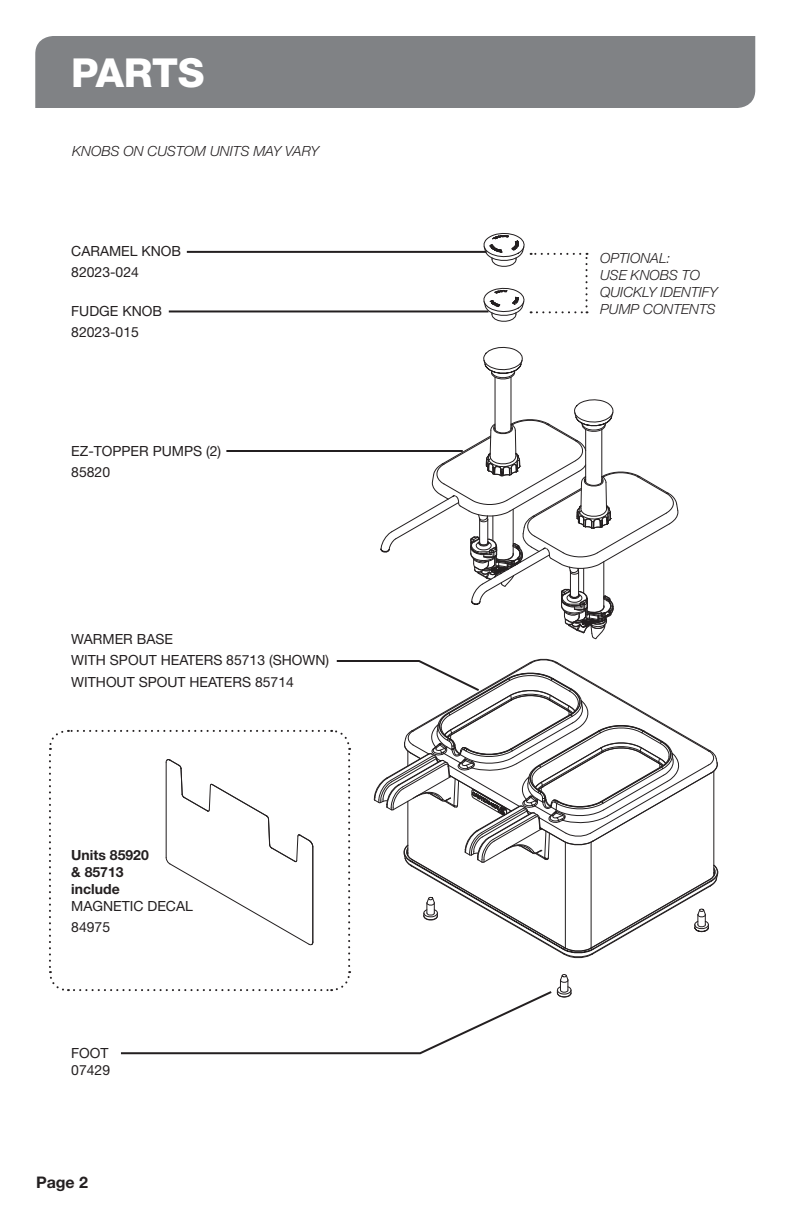
<style>
.page{position:relative;width:792px;height:1224px;background:#fff}
.page>*{position:absolute;margin:0;border:0;box-sizing:border-box;transform-origin:0 0}
.t1{font:800 40px "Helvetica Neue";letter-spacing:-.01em;color:#fff}
.t2{font:700 16px "Helvetica Neue";color:#231f20}
.t3{font:14px/21.4px "Helvetica Neue";color:#231f20}
.t4{font:italic 300 14px/17px "Helvetica Neue";color:#231f20}
.t5{font:700 14px/17px "Helvetica Neue";color:#231f20}
</style>
<div class="page">
<hr style="left:187px;top:251px;width:300px;height:2px;background:#231f20">
<div style="left:35px;top:36px;width:720px;height:72px;background:#808285"></div>
<hr style="left:169px;top:310px;width:319px;height:2px;background:#231f20">
<hr style="left:226px;top:450px;width:237px;height:2px;background:#231f20">
<svg style="left:380px;top:233px;width:299px;height:407px"></svg>
<svg style="left:49px;top:658px;width:670px;height:397px"></svg>
<h1 class="t1" style="left:71px;top:59px;width:135px">PARTS</h1>
<p class="t4" style="left:72px;top:144px;width:248px">KNOBS ON CUSTOM UNITS MAY VARY</p>
<p class="t3" style="left:71px;top:242px;width:111px">CARAMEL KNOB<br>82023-024</p>
<p class="t3" style="left:71px;top:302px;width:92px">FUDGE KNOB<br>82023-015</p>
<p class="t3" style="left:71px;top:442px;width:151px">EZ-TOPPER PUMPS (2)<br>85820</p>
<p class="t3" style="left:71px;top:630px;width:259px">WARMER BASE<br>WITH SPOUT HEATERS 85713 (SHOWN)<br>WITHOUT SPOUT HEATERS 85714</p>
<p class="t5" style="left:71px;top:848px;width:79px">Units 85920 &amp; 85713 include</p>
<p class="t3" style="left:71px;top:897px;width:123px">MAGNETIC DECAL<br>84975</p>
<p class="t3" style="left:71px;top:1046px;width:40px;line-height:17px">FOOT<br>07429</p>
<p class="t2" style="left:36px;top:1177px;width:54px">Page 2</p>
<p class="t4" style="left:600px;top:251px;width:119px">OPTIONAL:<br>USE KNOBS TO<br>QUICKLY IDENTIFY<br>PUMP CONTENTS</p>
</div>
